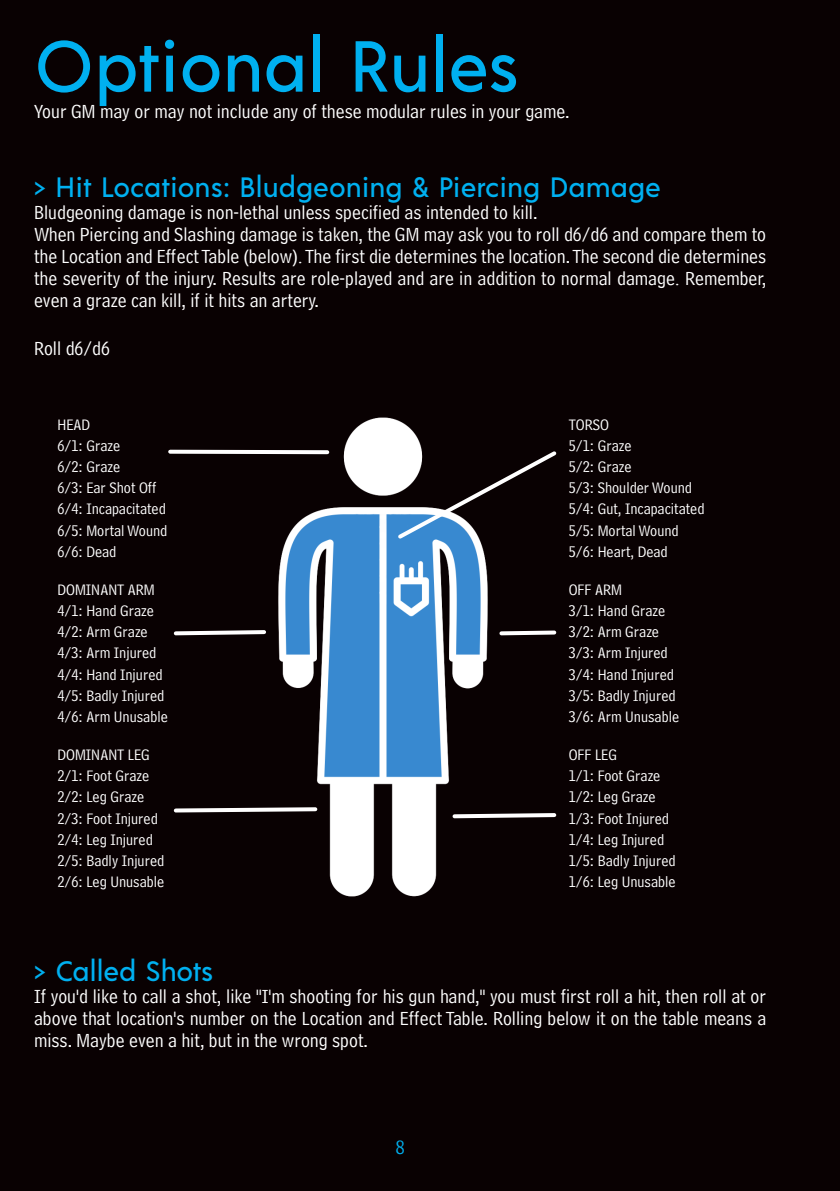
<style>
.page{position:relative;width:840px;height:1191px;background:#fff}
.page>*{position:absolute;margin:0;border:0;box-sizing:border-box;transform-origin:0 0}
.t1{font:500 72px "Acre";color:#00b0f0}
.t2{font:500 28px "Acre";color:#00b0f0}
.t3{font:20px/22px "Bell Centennial Address";color:#fff}
.t4{font:20px "Bell Centennial Address";color:#00b0f0}
.t5{font:16px/21.2px "Bell Centennial Address";color:#fff}
.s1{font-family:"Times New Roman"}
</style>
<div class="page">
<hr style="left:839px;top:0;width:1px;height:1191px;background:#090102">
<div style="left:0;top:0;width:839px;height:1191px;background:#090102"></div>
<img style="left:168px;top:417px;width:320px;height:480px">
<svg style="left:170px;top:450px;width:157px;height:4px"></svg>
<svg style="left:499px;top:630px;width:58px;height:6px"></svg>
<svg style="left:172px;top:628px;width:96px;height:9px"></svg>
<svg style="left:172px;top:805px;width:147px;height:9px"></svg>
<svg style="left:450px;top:811px;width:107px;height:9px"></svg>
<svg style="left:394px;top:448px;width:163px;height:94px"></svg>
<h1 class="t1" style="left:34px;top:34px;width:486px">Optional Rules</h1>
<p class="t3" style="left:34px;top:102px;width:536px">Your GM may or may not include any of these modular rules in your game.</p>
<h2 class="t2" style="left:34px;top:175px;width:628px">&gt; Hit Locations: Bludgeoning &amp; Piercing Damage</h2>
<p class="t3" style="left:34px;top:203px;width:733px">Bludgeoning damage is non-lethal unless specified as intended to kill.<br>When Piercing and Slashing damage is taken, the GM may ask you to roll d6/d6 and compare them to the Location and Effect Table (below)<span class="s1">.</span> The first die determines the location. The second die determines the severity of the injury. Results are role-played and are in addition to normal damage<span class="s1">.</span> Remember, even a graze can kill, if it hits an artery.</p>
<p class="t3" style="left:34px;top:338px;width:77px">Roll d6/d6</p>
<p class="t5" style="left:57px;top:415px;width:111px">HEAD<br>6/1: Graze<br>6/2: Graze<br>6/3: Ear Shot Off<br>6/4: Incapacitated<br>6/5: Mortal Wound<br>6/6: Dead</p>
<p class="t5" style="left:57px;top:580px;width:112px">DOMINANT ARM<br>4/1: Hand Graze<br>4/2: Arm Graze<br>4/3: Arm Injured<br>4/4: Hand Injured<br>4/5: Badly Injured<br>4/6: Arm Unusable</p>
<p class="t5" style="left:57px;top:745px;width:108px">DOMINANT LEG<br>2/1: Foot Graze<br>2/2: Leg Graze<br>2/3: Foot Injured<br>2/4: Leg Injured<br>2/5: Badly Injured<br>2/6: Leg Unusable</p>
<p class="t5" style="left:568px;top:415px;width:137px">TORSO<br>5/1: Graze<br>5/2: Graze<br>5/3: Shoulder Wound<br>5/4: Gut, Incapacitated<br>5/5: Mortal Wound<br>5/6: Heart, Dead</p>
<p class="t5" style="left:568px;top:580px;width:112px">OFF ARM<br>3/1: Hand Graze<br>3/2: Arm Graze<br>3/3: Arm Injured<br>3/4: Hand Injured<br>3/5: Badly Injured<br>3/6: Arm Unusable</p>
<p class="t5" style="left:568px;top:745px;width:108px">OFF LEG<br>1/1: Foot Graze<br>1/2: Leg Graze<br>1/3: Foot Injured<br>1/4: Leg Injured<br>1/5: Badly Injured<br>1/6: Leg Unusable</p>
<h2 class="t2" style="left:34px;top:958px;width:180px">&gt; Called Shots</h2>
<p class="t3" style="left:34px;top:986px;width:733px;text-align:justify">If you'd like to call a shot, like "I'm shooting for his gun hand," you must first roll a hit, then roll at or above that location's number on the Location and Effect Table. Rolling below it on the table means a miss. Maybe even a hit, but in the wrong spot.</p>
<p class="t4" style="left:395px;top:1138px;width:10px">8</p>
</div>
